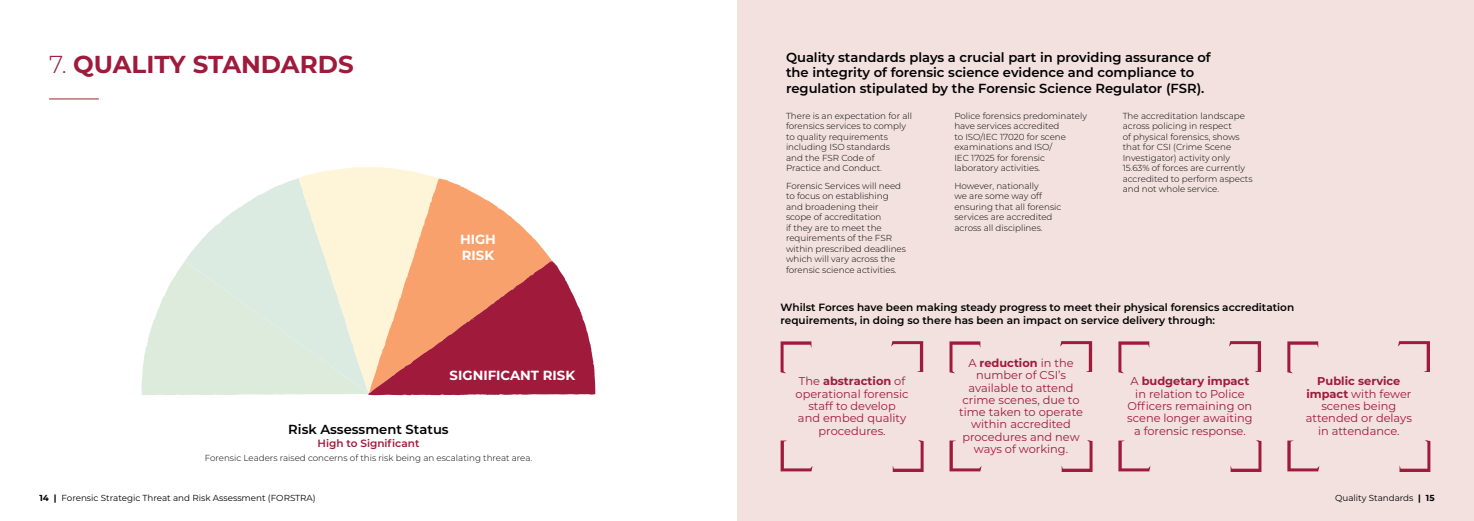
<style>
.page{position:relative;width:1474px;height:521px;background:#fff}
.page>*{position:absolute;margin:0;border:0;box-sizing:border-box;transform-origin:0 0}
.t1{font:700 24.5px "Montserrat";color:#a01a3b}
.Intro_bold{font:700 13.21px/15.9px "Montserrat";color:#fff}
.Intro_bold-2{font:600 13.12px/15.8px "Montserrat";color:#000}
.Intro_bold-3{font:11.38px/12.2px "Montserrat";color:#a01a3b;text-align:center}
.Subtitle{font:600 10.5px/12.6px "Montserrat";color:#000}
.Intro_bold-4{font:600 10.5px "Montserrat";color:#a01a3b}
.Body{font:300 8.75px/10.5px "Montserrat";color:#000}
.t2{font:8.75px "Montserrat";color:#000}
.Intro_bold-5{font:300 8.75px "Montserrat";color:#000}
.s1{font-weight:300}
.s2{font-weight:700}
</style>
<div class="page">
<svg style="left:233px;top:178px;width:65px;height:34px;fill:#dcebe2"></svg>
<svg style="left:298px;top:167px;width:142px;height:45px;background:#fcf5de"></svg>
<svg style="left:369px;top:178px;width:183px;height:82px;fill:#f8a16d"></svg>
<svg style="left:426px;top:260px;width:170px;height:135px;background:#be4e57"></svg>
<svg style="left:141px;top:212px;width:285px;height:184px;background:#e7e4d4"></svg>
<div style="left:737px;top:0;width:736px;height:521px;background:#f2e1df"></div>
<hr style="left:49px;top:98px;width:50px;height:2px;background:#c68483">
<svg style="left:1061px;top:440px;width:31px;height:32px"></svg>
<svg style="left:949px;top:440px;width:32px;height:31px"></svg>
<svg style="left:949px;top:341px;width:31px;height:32px"></svg>
<svg style="left:1060px;top:341px;width:32px;height:31px"></svg>
<svg style="left:1399px;top:440px;width:31px;height:32px"></svg>
<svg style="left:1287px;top:440px;width:32px;height:31px"></svg>
<svg style="left:1287px;top:341px;width:31px;height:32px"></svg>
<svg style="left:1398px;top:341px;width:31px;height:31px"></svg>
<svg style="left:892px;top:440px;width:31px;height:32px"></svg>
<svg style="left:780px;top:440px;width:32px;height:31px"></svg>
<svg style="left:780px;top:341px;width:31px;height:32px"></svg>
<svg style="left:891px;top:341px;width:32px;height:31px"></svg>
<svg style="left:1230px;top:440px;width:31px;height:32px"></svg>
<svg style="left:1118px;top:440px;width:32px;height:31px"></svg>
<svg style="left:1118px;top:341px;width:31px;height:32px"></svg>
<svg style="left:1229px;top:341px;width:31px;height:31px"></svg>
<p class="t1" style="left:49px;top:46px;width:306px"><span class="s1">7.</span> QUALITY STANDARDS</p>
<p class="Intro_bold" style="left:460px;top:231px;width:37px">HIGH<br>RISK</p>
<p class="Intro_bold" style="left:449px;top:367px;width:127px">SIGNIFICANT RISK</p>
<p class="Intro_bold-2" style="left:288px;top:421px;width:162px">Risk Assessment Status</p>
<p class="Intro_bold-4" style="left:317px;top:435px;width:103px">High to Significant</p>
<p class="Intro_bold-5" style="left:205px;top:452px;width:329px">Forensic Leaders raised concerns of this risk being an escalating threat area.</p>
<p class="Intro_bold-2" style="left:786px;top:49px;width:426px">Quality standards plays a crucial part in providing assurance of the integrity of forensic science evidence and compliance to regulation stipulated by the Forensic Science Regulator (FSR).</p>
<p class="Body" style="left:786px;top:110px;width:127px">There is an expectation for all forensics services to comply to quality requirements including ISO standards<br>and the FSR Code of<br>Practice and Conduct.</p>
<p class="Body" style="left:786px;top:180px;width:121px">Forensic Services will need to focus on establishing and broadening their scope of accreditation<br>if they are to meet the requirements of the FSR within prescribed deadlines which will vary across the forensic science activities.</p>
<p class="Body" style="left:954px;top:110px;width:134px">Police forensics predominately have services accredited<br>to ISO/IEC 17020 for scene examinations and ISO/<br>IEC 17025 for forensic laboratory activities.</p>
<p class="Body" style="left:954px;top:180px;width:109px">However, nationally<br>we are some way off ensuring that all forensic services are accredited across all disciplines.</p>
<p class="Body" style="left:1122px;top:110px;width:131px">The accreditation landscape across policing in respect<br>of physical forensics, shows that for CSI (Crime Scene<br>Investigator) activity only<br>15.63% of forces are currently accredited to perform aspects and not whole service.</p>
<p class="Subtitle" style="left:780px;top:301px;width:515px">Whilst Forces have been making steady progress to meet their physical forensics accreditation requirements, in doing so there has been an impact on service delivery through:</p>
<p class="Intro_bold-3" style="left:959px;top:356px;width:125px">A <span class="s2">reduction</span> in the number of CSI’s available to attend crime scenes, due to time taken to operate within accredited procedures and new ways of working.</p>
<p class="Intro_bold-3" style="left:795px;top:375px;width:115px">The <span class="s2">abstraction</span> of operational forensic staff to develop<br>and embed quality procedures.</p>
<p class="Intro_bold-3" style="left:1127px;top:375px;width:127px">A <span class="s2">budgetary impact </span>in relation to Police<br>Officers remaining on scene longer awaiting a forensic response.</p>
<p class="Intro_bold-3" style="left:1305px;top:375px;width:108px"><span class="s2">Public service impact</span> with fewer scenes being attended or delays in attendance.</p>
<p class="t2" style="left:39px;top:492px;width:278px"><span class="s2">14 |</span> Forensic Strategic Threat and Risk Assessment (FORSTRA)</p>
<p class="t2" style="left:1335px;top:491px;width:101px">Quality Standards <span class="s2">| 15</span></p>
</div>
